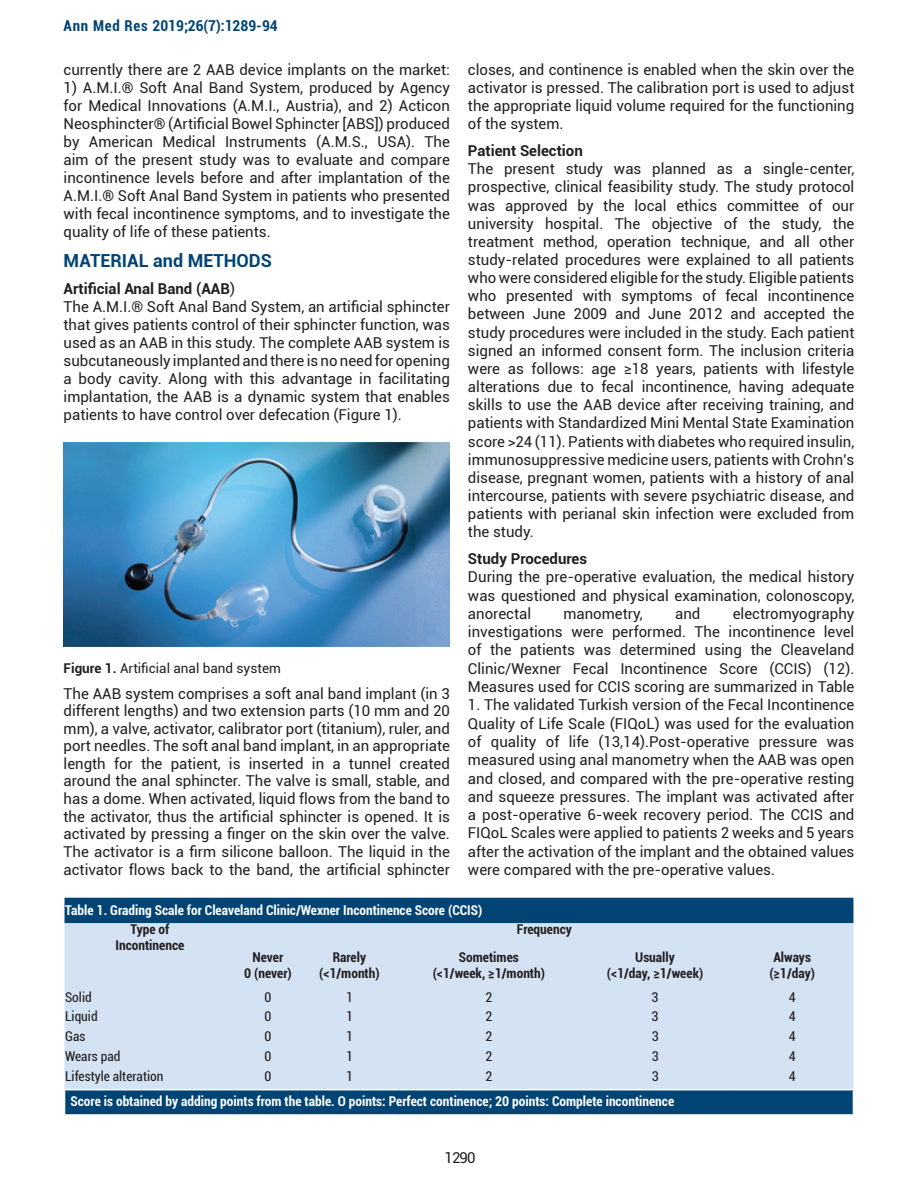
<style>
.page{position:relative;width:918px;height:1188px;background:#fff}
.page>*{position:absolute;margin:0;border:0;box-sizing:border-box;transform-origin:0 0}
.t1{font:700 18px "Roboto";color:#004475}
.t2{font:15px/18.1px "Roboto";color:#231f20;text-align:justify}
.t3{font:700 15px "Roboto";color:#231f20}
.t4{font:700 condensed 15px "Roboto";color:#004475}
.t5{font:700 condensed 13.5px "Roboto";color:#fff}
.t6{font:700 condensed 13.5px/16.2px "Roboto";color:#231f20;text-align:center}
.t7{font:condensed 13.5px "Roboto";color:#231f20}
.t8{font:13.5px "Roboto";color:#231f20}
.s1{font-weight:700}
</style>
<div class="page">
<img style="left:64px;top:442px;width:386px;height:205px">
<div style="left:65px;top:898px;width:788px;height:25px;background:#004475"></div>
<div style="left:65px;top:923px;width:788px;height:166px;background:#d4e3f4"></div>
<div style="left:65px;top:1090px;width:788px;height:25px;background:#004475"></div>
<hr style="left:64px;top:1114px;width:171px;height:2px;background:#fff">
<hr style="left:235px;top:1114px;width:66px;height:2px;background:#fff">
<hr style="left:301px;top:1114px;width:97px;height:2px;background:#fff">
<hr style="left:398px;top:1114px;width:181px;height:2px;background:#fff">
<hr style="left:579px;top:1114px;width:152px;height:2px;background:#fff">
<hr style="left:731px;top:1114px;width:123px;height:2px;background:#fff">
<p class="t4" style="left:64px;top:15px;width:216px">Ann Med Res 2019;26(7):1289-94</p>
<p class="t2" style="left:64px;top:60px;width:388px">currently there are 2 AAB device implants on the market:</p>
<p class="t2" style="left:64px;top:78px;width:388px">1) A.M.I.® Soft Anal Band System, produced by Agency for Medical Innovations (A.M.I., Austria), and 2) Acticon Neosphincter® (Artificial Bowel Sphincter [ABS]) produced by American Medical Instruments (A.M.S., USA). The aim of the present study was to evaluate and compare incontinence levels before and after implantation of the A.M.I.® Soft Anal Band System in patients who presented with fecal incontinence symptoms, and to investigate the quality of life of these patients.</p>
<p class="t1" style="left:64px;top:248px;width:210px">MATERIAL and METHODS</p>
<p class="t2" style="left:64px;top:279px;width:388px;text-align:left"><span class="s1">Artificial Anal Band (AAB</span>)<br>The A.M.I.® Soft Anal Band System, an artificial sphincter that gives patients control of their sphincter function, was used as an AAB in this study. The complete AAB system is subcutaneously implanted and there is no need for opening a body cavity. Along with this advantage in facilitating implantation, the AAB is a dynamic system that enables patients to have control over defecation (Figure 1).</p>
<p class="t8" style="left:64px;top:658px;width:219px"><span class="s1">Figure 1.</span> Artificial anal band system</p>
<p class="t2" style="left:64px;top:684px;width:388px;line-height:17.5px">The AAB system comprises a soft anal band implant (in 3 different lengths) and two extension parts (10 mm and 20 mm), a valve, activator, calibrator port (titanium), ruler, and port needles. The soft anal band implant, in an appropriate length for the patient, is inserted in a tunnel created around the anal sphincter. The valve is small, stable, and has a dome. When activated, liquid flows from the band to the activator, thus the artificial sphincter is opened. It is activated by pressing a finger on the skin over the valve.<br>The activator is a firm silicone balloon. The liquid in the activator flows back to the band, the artificial sphincter</p>
<p class="t2" style="left:468px;top:60px;width:388px">closes, and continence is enabled when the skin over the activator is pressed. The calibration port is used to adjust the appropriate liquid volume required for the functioning of the system.</p>
<p class="t3" style="left:468px;top:140px;width:116px">Patient Selection</p>
<p class="t2" style="left:468px;top:159px;width:388px">The present study was planned as a single-center, prospective, clinical feasibility study. The study protocol was approved by the local ethics committee of our university hospital. The objective of the study, the treatment method, operation technique, and all other study-related procedures were explained to all patients who were considered eligible for the study. Eligible patients who presented with symptoms of fecal incontinence between June 2009 and June 2012 and accepted the study procedures were included in the study. Each patient signed an informed consent form. The inclusion criteria were as follows: age ≥18 years, patients with lifestyle alterations due to fecal incontinence, having adequate skills to use the AAB device after receiving training, and patients with Standardized Mini Mental State Examination score &gt;24 (11). Patients with diabetes who required insulin, immunosuppressive medicine users, patients with Crohn’s disease, pregnant women, patients with a history of anal intercourse, patients with severe psychiatric disease, and patients with perianal skin infection were excluded from the study.</p>
<p class="t3" style="left:468px;top:548px;width:121px">Study Procedures</p>
<p class="t2" style="left:468px;top:567px;width:388px">During the pre-operative evaluation, the medical history was questioned and physical examination, colonoscopy, anorectal</p>
<p class="t2" style="left:468px;top:604px;width:388px;text-indent:265px">electromyography investigations were performed. The incontinence level of the patients was determined using the Cleaveland Clinic/Wexner Fecal Incontinence Score (CCIS) (12).<br>Measures used for CCIS scoring are summarized in Table</p>
<p class="t2" style="left:468px;top:695px;width:388px">1. The validated Turkish version of the Fecal Incontinence Quality of Life Scale (FIQoL) was used for the evaluation of quality of life (13,14).Post-operative pressure was measured using anal manometry when the AAB was open and closed, and compared with the pre-operative resting and squeeze pressures. The implant was activated after a post-operative 6-week recovery period. The CCIS and FIQoL Scales were applied to patients 2 weeks and 5 years after the activation of the implant and the obtained values were compared with the pre-operative values.</p>
<p class="t2" style="left:563px;top:604px;width:81px">manometry,</p>
<p class="t2" style="left:675px;top:604px;width:27px">and</p>
<p class="t5" style="left:65px;top:901px;width:419px">Table 1. Grading Scale for Cleaveland Clinic/Wexner Incontinence Score (CCIS)</p>
<p class="t6" style="left:116px;top:921px;width:70px">Type of<br>Incontinence</p>
<p class="t6" style="left:517px;top:921px;width:56px">Frequency</p>
<p class="t6" style="left:244px;top:949px;width:49px">Never<br>0 (never)</p>
<p class="t6" style="left:319px;top:949px;width:62px">Rarely (&lt;1/month)</p>
<p class="t6" style="left:433px;top:949px;width:114px">Sometimes (&lt;1/week, ≥1/month)</p>
<p class="t6" style="left:607px;top:949px;width:98px">Usually<br>(&lt;1/day, ≥1/week)</p>
<p class="t6" style="left:769px;top:949px;width:47px;text-align:left">Always (≥1/day)</p>
<p class="t7" style="left:65px;top:988px;width:28px">Solid</p>
<p class="t7" style="left:265px;top:988px;width:8px">0</p>
<p class="t7" style="left:346px;top:988px;width:8px">1</p>
<p class="t7" style="left:485px;top:988px;width:8px">2</p>
<p class="t7" style="left:652px;top:988px;width:8px">3</p>
<p class="t7" style="left:789px;top:988px;width:8px">4</p>
<p class="t7" style="left:65px;top:1007px;width:34px">Liquid</p>
<p class="t7" style="left:265px;top:1007px;width:8px">0</p>
<p class="t7" style="left:346px;top:1007px;width:8px">1</p>
<p class="t7" style="left:485px;top:1007px;width:8px">2</p>
<p class="t7" style="left:652px;top:1007px;width:8px">3</p>
<p class="t7" style="left:789px;top:1007px;width:8px">4</p>
<p class="t7" style="left:65px;top:1026px;width:22px">Gas</p>
<p class="t7" style="left:265px;top:1026px;width:8px">0</p>
<p class="t7" style="left:346px;top:1026px;width:8px">1</p>
<p class="t7" style="left:485px;top:1026px;width:8px">2</p>
<p class="t7" style="left:652px;top:1026px;width:8px">3</p>
<p class="t7" style="left:789px;top:1026px;width:8px">4</p>
<p class="t7" style="left:65px;top:1047px;width:57px">Wears pad</p>
<p class="t7" style="left:265px;top:1047px;width:8px">0</p>
<p class="t7" style="left:346px;top:1047px;width:8px">1</p>
<p class="t7" style="left:485px;top:1047px;width:8px">2</p>
<p class="t7" style="left:652px;top:1047px;width:8px">3</p>
<p class="t7" style="left:789px;top:1047px;width:8px">4</p>
<p class="t7" style="left:65px;top:1066px;width:100px">Lifestyle alteration</p>
<p class="t7" style="left:265px;top:1066px;width:8px">0</p>
<p class="t7" style="left:346px;top:1066px;width:8px">1</p>
<p class="t7" style="left:485px;top:1066px;width:8px">2</p>
<p class="t7" style="left:652px;top:1066px;width:8px">3</p>
<p class="t7" style="left:789px;top:1066px;width:8px">4</p>
<p class="t5" style="left:71px;top:1092px;width:605px">Score is obtained by adding points from the table. O points: Perfect continence; 20 points: Complete incontinence</p>
<p class="t2" style="left:445px;top:1148px;width:32px">1290</p>
</div>
